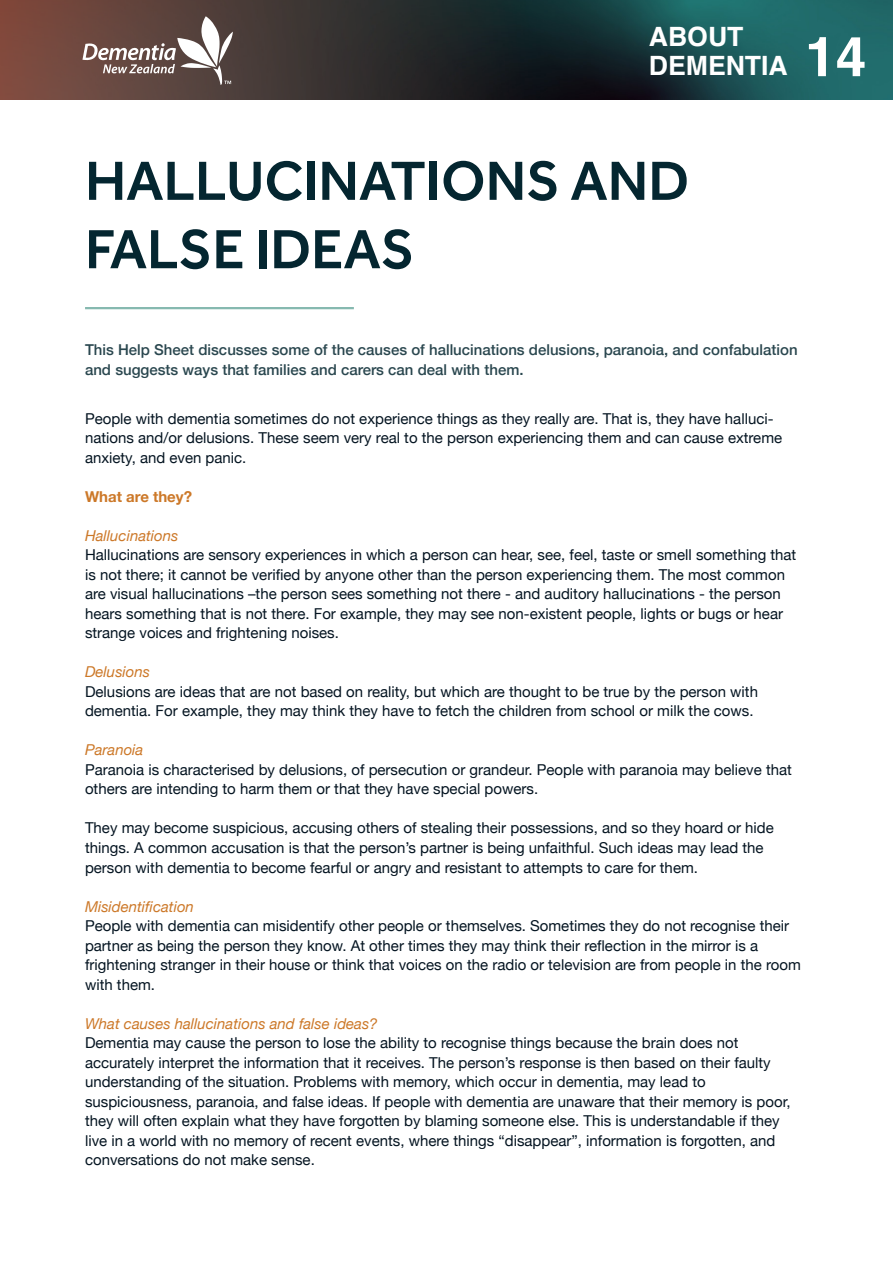
<style>
.page{position:relative;width:893px;height:1263px;background:#fff}
.page>*{position:absolute;margin:0;border:0;box-sizing:border-box;transform-origin:0 0}
.t1{font:500 57px/68.4px "Effra";color:#042630}
.t2{font:700 55.05px "Helvetica";color:#fff}
.t3{font:700 26.55px "Helvetica";color:#fff}
.t4{font:15px/19.5px "Helvetica Neue";color:#041421}
.t5{font:500 15px/19.5px "Helvetica Neue";color:#2a474f}
.t6{font:italic 15px "Helvetica Neue";color:#cc7828}
.t7{font:700 15px "Helvetica Neue";color:#cc7828}
</style>
<div class="page">
<svg style="left:0;top:0;width:893px;height:100px;background:#2e3e3e"></svg>
<svg style="left:82px;top:16px;width:151px;height:69px"></svg>
<hr style="left:85px;top:307px;width:269px;height:2px;background:#86b9b0">
<p class="t3" style="left:649px;top:21px;width:96px">ABOUT</p>
<p class="t3" style="left:649px;top:49px;width:140px">DEMENTIA</p>
<p class="t2" style="left:805px;top:23px;width:63px">14</p>
<p class="t1" style="left:85px;top:146px;width:606px">HALLUCINATIONS AND<br>FALSE IDEAS</p>
<p class="t5" style="left:85px;top:339px;width:714px">This Help Sheet discusses some of the causes of hallucinations delusions, paranoia, and confabulation and suggests ways that families and carers can deal with them.</p>
<p class="t4" style="left:85px;top:410px;width:699px">People with dementia sometimes do not experience things as they really are. That is, they have halluci&shy;nations and/or delusions. These seem very real to the person experiencing them and can cause extreme anxiety, and even panic.</p>
<p class="t7" style="left:85px;top:485px;width:108px">What are they?</p>
<p class="t6" style="left:85px;top:525px;width:95px">Hallucinations</p>
<p class="t4" style="left:85px;top:546px;width:713px">Hallucinations are sensory experiences in which a person can hear, see, feel, taste or smell something that is not there; it cannot be verified by anyone other than the person experiencing them. The most common are visual hallucinations –the person sees something not there - and auditory hallucinations - the person hears something that is not there. For example, they may see non-existent people, lights or bugs or hear strange voices and frightening noises.</p>
<p class="t6" style="left:85px;top:661px;width:66px">Delusions</p>
<p class="t4" style="left:85px;top:683px;width:674px">Delusions are ideas that are not based on reality, but which are thought to be true by the person with dementia. For example, they may think they have to fetch the children from school or milk the cows.</p>
<p class="t6" style="left:85px;top:739px;width:60px">Paranoia</p>
<p class="t4" style="left:85px;top:761px;width:708px">Paranoia is characterised by delusions, of persecution or grandeur. People with paranoia may believe that others are intending to harm them or that they have special powers.</p>
<p class="t4" style="left:85px;top:819px;width:690px">They may become suspicious, accusing others of stealing their possessions, and so they hoard or hide things. A common accusation is that the person’s partner is being unfaithful. Such ideas may lead the person with dementia to become fearful or angry and resistant to attempts to care for them.</p>
<p class="t6" style="left:85px;top:895px;width:110px">Misidentification</p>
<p class="t4" style="left:85px;top:917px;width:717px">People with dementia can misidentify other people or themselves. Sometimes they do not recognise their partner as being the person they know. At other times they may think their reflection in the mirror is a frightening stranger in their house or think that voices on the radio or television are from people in the room with them.</p>
<p class="t6" style="left:85px;top:1012px;width:294px">What causes hallucinations and false ideas?</p>
<p class="t4" style="left:85px;top:1034px;width:707px">Dementia may cause the person to lose the ability to recognise things because the brain does not accurately interpret the information that it receives. The person’s response is then based on their faulty understanding of the situation. Problems with memory, which occur in dementia, may lead to suspiciousness, paranoia, and false ideas. If people with dementia are unaware that their memory is poor, they will often explain what they have forgotten by blaming someone else. This is understandable if they live in a world with no memory of recent events, where things “disappear”, information is forgotten, and conversations do not make sense.</p>
</div>
